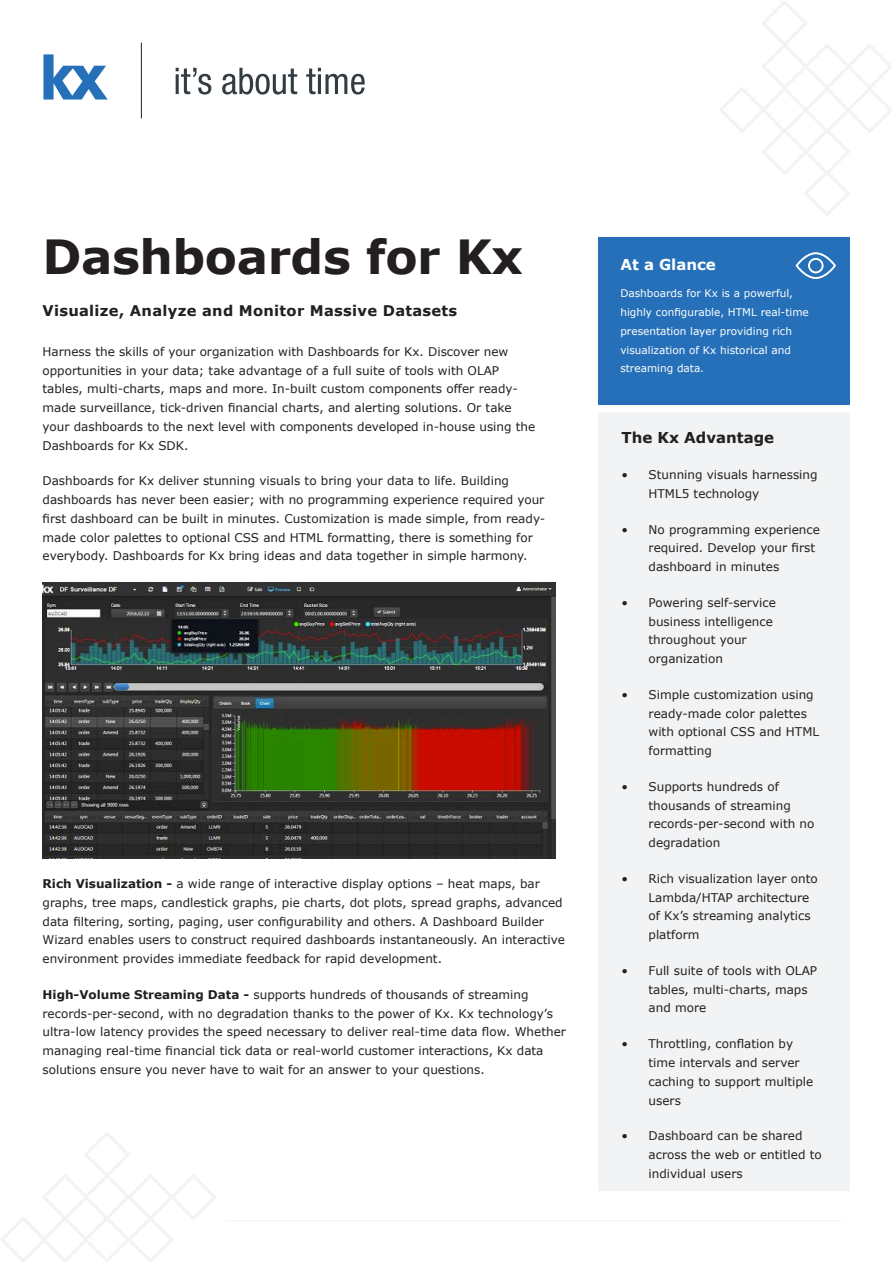
<style>
.page{position:relative;width:893px;height:1263px;background:#fff}
.page>*{position:absolute;margin:0;border:0;box-sizing:border-box;transform-origin:0 0}
.Document_title{font:700 47.1px "Verdana";letter-spacing:-.01em;color:#231f20}
.t1{font:700 15px "Verdana";color:#231f20}
.Blue_Box_Title{font:700 15px "Verdana";color:#fff}
.Document_title-2{font:700 14.7px "Verdana";letter-spacing:.02em;color:#231f20}
.Body_copy{font:12px/18.8px "Verdana";color:#231f20}
.Blue_box_body{font:10.5px/18.8px "Verdana";color:#fff}
.s1{font-weight:700}
</style>
<div class="page">
<svg style="left:1px;top:1132px;width:215px;height:130px"></svg>
<svg style="left:719px;top:1px;width:173px;height:215px"></svg>
<svg style="left:176px;top:68px;width:35px;height:27px"></svg>
<svg style="left:222px;top:68px;width:75px;height:27px"></svg>
<svg style="left:306px;top:68px;width:59px;height:27px"></svg>
<svg style="left:43px;top:54px;width:65px;height:46px"></svg>
<hr style="left:141px;top:43px;width:1px;height:75px;background:#231f20">
<div style="left:598px;top:238px;width:252px;height:167px;background:#2570b8"></div>
<svg style="left:795px;top:252px;width:41px;height:27px"></svg>
<div style="left:598px;top:412px;width:252px;height:779px;background:#f2f3f4"></div>
<img style="left:43px;top:583px;width:513px;height:275px">
<hr style="left:225px;top:1220px;width:618px;height:1px;background:#f2f3f4">
<p class="Document_title" style="left:43px;top:224px;width:482px">Dashboards for Kx</p>
<p class="Document_title-2" style="left:43px;top:300px;width:416px">Visualize, Analyze and Monitor Massive Datasets</p>
<p class="Body_copy" style="left:43px;top:342px;width:494px">Harness the skills of your organization with Dashboards for Kx. Discover new opportunities in your data; take advantage of a full suite of tools with OLAP tables, multi-charts, maps and more. In-built custom components offer ready&shy;made surveillance, tick-driven financial charts, and alerting solutions. Or take your dashboards to the next level with components developed in-house using the Dashboards for Kx SDK.</p>
<p class="Body_copy" style="left:43px;top:471px;width:504px">Dashboards for Kx deliver stunning visuals to bring your data to life. Building dashboards has never been easier; with no programming experience required your first dashboard can be built in minutes. Customization is made simple, from ready&shy;made color palettes to optional CSS and HTML formatting, there is something for everybody. Dashboards for Kx bring ideas and data together in simple harmony.</p>
<p class="Body_copy" style="left:43px;top:874px;width:524px"><span class="s1">Rich Visualization -</span> a wide range of interactive display options – heat maps, bar graphs, tree maps, candlestick graphs, pie charts, dot plots, spread graphs, advanced data filtering, sorting, paging, user configurability and others. A Dashboard Builder Wizard enables users to construct required dashboards instantaneously. An interactive environment provides immediate feedback for rapid development.</p>
<p class="Body_copy" style="left:43px;top:985px;width:525px"><span class="s1">High-Volume Streaming Data -</span> supports hundreds of thousands of streaming records-per-second, with no degradation thanks to the power of Kx. Kx technology’s ultra-low latency provides the speed necessary to deliver real-time data flow. Whether managing real-time financial tick data or real-world customer interactions, Kx data solutions ensure you never have to wait for an answer to your questions.</p>
<p class="Blue_Box_Title" style="left:620px;top:254px;width:97px">At a Glance</p>
<p class="Blue_box_body" style="left:620px;top:284px;width:190px">Dashboards for Kx is a powerful, highly configurable, HTML real-time presentation layer providing rich visualization of Kx historical and streaming data.</p>
<p class="t1" style="left:621px;top:427px;width:154px">The Kx Advantage</p>
<p class="Body_copy" style="left:648px;top:465px;width:171px;text-indent:-27px">• Stunning visuals harnessing<br>HTML5 technology</p>
<p class="Body_copy" style="left:648px;top:520px;width:173px;text-indent:-27px">• No programming experience required. Develop your first dashboard in minutes</p>
<p class="Body_copy" style="left:648px;top:593px;width:129px;text-indent:-27px">• Powering self-service business intelligence throughout your organization</p>
<p class="Body_copy" style="left:648px;top:685px;width:172px;text-indent:-27px">• Simple customization using ready-made color palettes with optional CSS and HTML formatting</p>
<p class="Body_copy" style="left:648px;top:777px;width:167px;text-indent:-27px">• Supports hundreds of thousands of streaming records-per-second with no degradation</p>
<p class="Body_copy" style="left:648px;top:869px;width:171px;text-indent:-27px">• Rich visualization layer onto<br>Lambda/HTAP architecture of Kx’s streaming analytics platform</p>
<p class="Body_copy" style="left:648px;top:961px;width:170px;text-indent:-27px">• Full suite of tools with OLAP tables, multi-charts, maps and more</p>
<p class="Body_copy" style="left:648px;top:1034px;width:166px;text-indent:-27px">• Throttling, conflation by time intervals and server caching to support multiple users</p>
<p class="Body_copy" style="left:648px;top:1126px;width:175px;text-indent:-27px">• Dashboard can be shared across the web or entitled to individual users</p>
</div>
